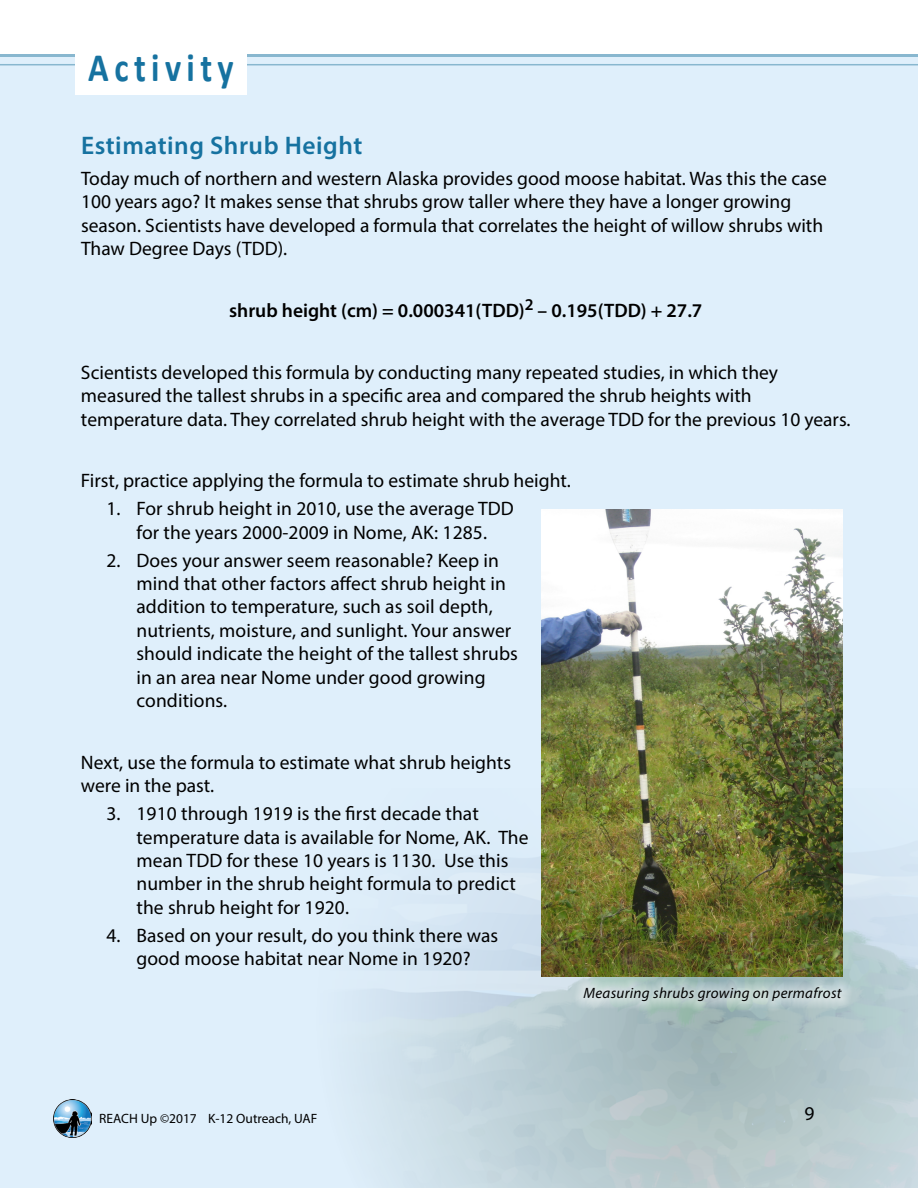
<style>
.page{position:relative;width:918px;height:1188px;background:#fff}
.page>*{position:absolute;margin:0;border:0;box-sizing:border-box;transform-origin:0 0}
.t1{font:700 40.5px "Calibri";letter-spacing:.16em;color:#1672a0;scale:.84 1}
.t2{font:600 25.5px "Myriad Pro";letter-spacing:.02em;color:#1672a0}
.t3{font:19.5px/23.4px "Myriad Pro";color:#000}
.t4{font:600 19.5px "Myriad Pro";color:#000}
.t5{font:italic 15px "Myriad Pro";letter-spacing:.02em;color:#000}
.t6{font:13.5px "Myriad Pro";color:#000}
</style>
<div class="page">
<div style="left:0;top:54px;width:918px;height:1134px;background:#dfeffb"></div>
<img style="left:314px;top:788px;width:604px;height:400px">
<img style="left:54px;top:1100px;width:38px;height:38px">
<hr style="left:0;top:64px;width:918px;height:1px;background:#88b7cf">
<div style="left:75px;top:50px;width:172px;height:45px;background:#fff"></div>
<img style="left:541px;top:510px;width:302px;height:467px">
<div style="left:574px;top:977px;width:279px;height:35px;background:#fff;opacity:.92"></div>
<h1 class="t1" style="left:88px;top:41px;width:175px">Activity</h1>
<h2 class="t2" style="left:81px;top:129px;width:283px">Estimating Shrub Height</h2>
<p class="t3" style="left:81px;top:166px;width:748px">Today much of northern and western Alaska provides good moose habitat. Was this the case 100 years ago? It makes sense that shrubs grow taller where they have a longer growing season. Scientists have developed a formula that correlates the height of willow shrubs with Thaw Degree Days (TDD).</p>
<p class="t4" style="left:229px;top:298px;width:475px">shrub height (cm) = 0.000341(TDD)<sup>2</sup> – 0.195(TDD) + 27.7</p>
<p class="t3" style="left:81px;top:360px;width:771px">Scientists developed this formula by conducting many repeated studies, in which they measured the tallest shrubs in a specific area and compared the shrub heights with temperature data. They correlated shrub height with the average TDD for the previous 10 years.</p>
<p class="t3" style="left:81px;top:469px;width:491px">First, practice applying the formula to estimate shrub height.</p>
<p class="t3" style="left:107px;top:497px;width:409px;text-align:center">1. For shrub height in 2010, use the average TDD for the years 2000-2009 in Nome, AK: 1285.</p>
<p class="t3" style="left:136px;top:548px;width:383px;text-indent:-30px">2. Does your answer seem reasonable? Keep in mind that other factors affect shrub height in addition to temperature, such as soil depth, nutrients, moisture, and sunlight. Your answer should indicate the height of the tallest shrubs in an area near Nome under good growing conditions.</p>
<p class="t3" style="left:81px;top:750px;width:432px">Next, use the formula to estimate what shrub heights were in the past.</p>
<p class="t3" style="left:136px;top:802px;width:394px;text-indent:-30px">3. 1910 through 1919 is the first decade that temperature data is available for Nome, AK. The mean TDD for these 10 years is 1130. Use this number in the shrub height formula to predict the shrub height for 1920.</p>
<p class="t3" style="left:107px;top:923px;width:393px;text-align:center">4. Based on your result, do you think there was good moose habitat near Nome in 1920?</p>
<p class="t5" style="left:584px;top:984px;width:260px">Measuring shrubs growing on permafrost</p>
<p class="t6" style="left:99px;top:1110px;width:220px">REACH Up ©2017 K-12 Outreach, UAF</p>
<p class="t3" style="left:805px;top:1101px;width:12px">9</p>
</div>
